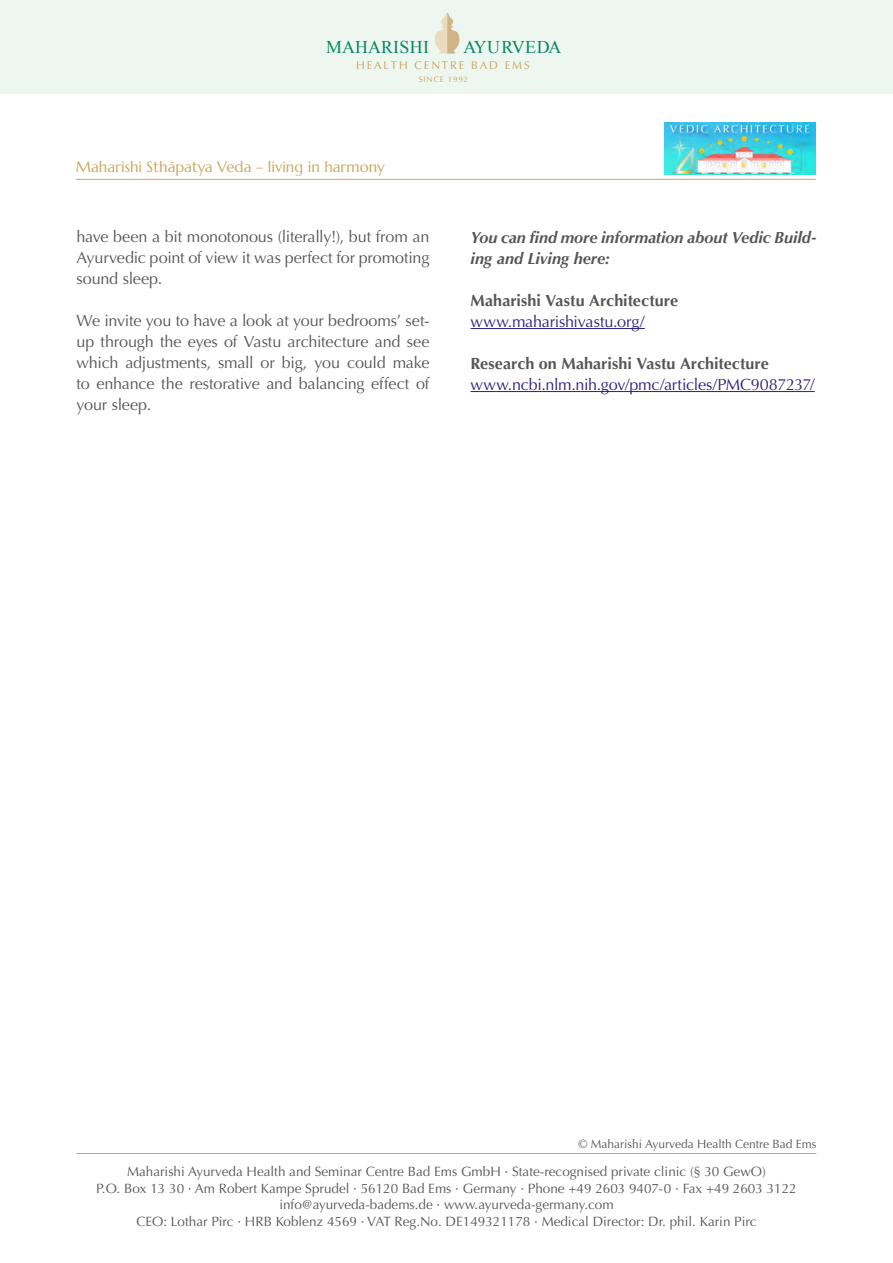
<style>
.page{position:relative;width:893px;height:1263px;background:#fff}
.page>*{position:absolute;margin:0;border:0;box-sizing:border-box;transform-origin:0 0}
.t1{font:18px "Times New Roman";color:#098565}
.t2{font:18px "Times New Roman";letter-spacing:.02em;color:#098565}
.t3{font:16.2px/21px "Optima";letter-spacing:-.01em;color:#555756;text-align:justify}
.t4{font:16.2px "Optima";letter-spacing:-.015em;color:#2c2483}
.t5{font:700 16.2px "Optima";color:#555756}
.t6{font:italic 700 16.2px/21px "Optima";letter-spacing:-.005em;color:#555756}
.t7{font:15px "Marcellus";color:#cba75e}
.t8{font:13.5px/16.5px "Optima";color:#555756;text-align:center}
.t9{font:12px "Optima";color:#555756}
.t10{font:11.25px "Optima";letter-spacing:.165em;color:#c7a262}
.t11{font:8.1px "Optima";letter-spacing:.1em;color:#c7a262}
</style>
<div class="page">
<hr style="left:76px;top:179px;width:740px;height:1px;background:#cba75e">
<img style="left:665px;top:122px;width:151px;height:53px">
<hr style="left:471px;top:328px;width:174px;height:1px;background:#2c2483">
<hr style="left:471px;top:391px;width:344px;height:1px;background:#2c2483">
<hr style="left:77px;top:1153px;width:739px;height:1px;background:#cba75e">
<div style="left:0;top:0;width:893px;height:94px;background:#edf7ef"></div>
<svg style="left:435px;top:13px;width:25px;height:41px"></svg>
<h1 class="t1" style="left:326px;top:35px;width:104px">MAHARISHI</h1>
<h1 class="t2" style="left:463px;top:35px;width:100px">AYURVEDA</h1>
<p class="t10" style="left:356px;top:59px;width:175px">HEALTH CENTRE BAD EMS</p>
<p class="t11" style="left:419px;top:74px;width:51px">SINCE 1992</p>
<p class="t7" style="left:76px;top:158px;width:310px">Maharishi Sthāpatya Veda – living in harmony</p>
<p class="t3" style="left:77px;top:227px;width:354px">have been a bit monotonous (literally!), but from an Ayurvedic point of view it was perfect for promoting sound sleep.</p>
<p class="t3" style="left:77px;top:311px;width:354px">We invite you to have a look at your bedrooms’ set&shy;up through the eyes of Vastu architecture and see which adjustments, small or big, you could make to enhance the restorative and balancing effect of your sleep.</p>
<p class="t6" style="left:471px;top:227px;width:347px">You can find more information about Vedic Build&shy;ing and Living here:</p>
<p class="t5" style="left:471px;top:291px;width:209px">Maharishi Vastu Architecture</p>
<p class="t4" style="left:471px;top:312px;width:176px">www.maharishivastu.org/</p>
<p class="t5" style="left:471px;top:354px;width:300px">Research on Maharishi Vastu Architecture</p>
<p class="t4" style="left:471px;top:375px;width:346px">www.ncbi.nlm.nih.gov/pmc/articles/PMC9087237/</p>
<p class="t9" style="left:579px;top:1136px;width:239px">© Maharishi Ayurveda Health Centre Bad Ems</p>
<p class="t8" style="left:96px;top:1163px;width:702px">Maharishi Ayurveda Health and Seminar Centre Bad Ems GmbH · State-recognised private clinic (§ 30 GewO)<br>P.O. Box 13 30 · Am Robert Kampe Sprudel · 56120 Bad Ems · Germany · Phone +49 2603 9407-0 · Fax +49 2603 3122 info@ayurveda-badems.de · www.ayurveda-germany.com<br>CEO: Lothar Pirc · HRB Koblenz 4569 · VAT Reg.No. DE149321178 · Medical Director: Dr. phil. Karin Pirc</p>
</div>
